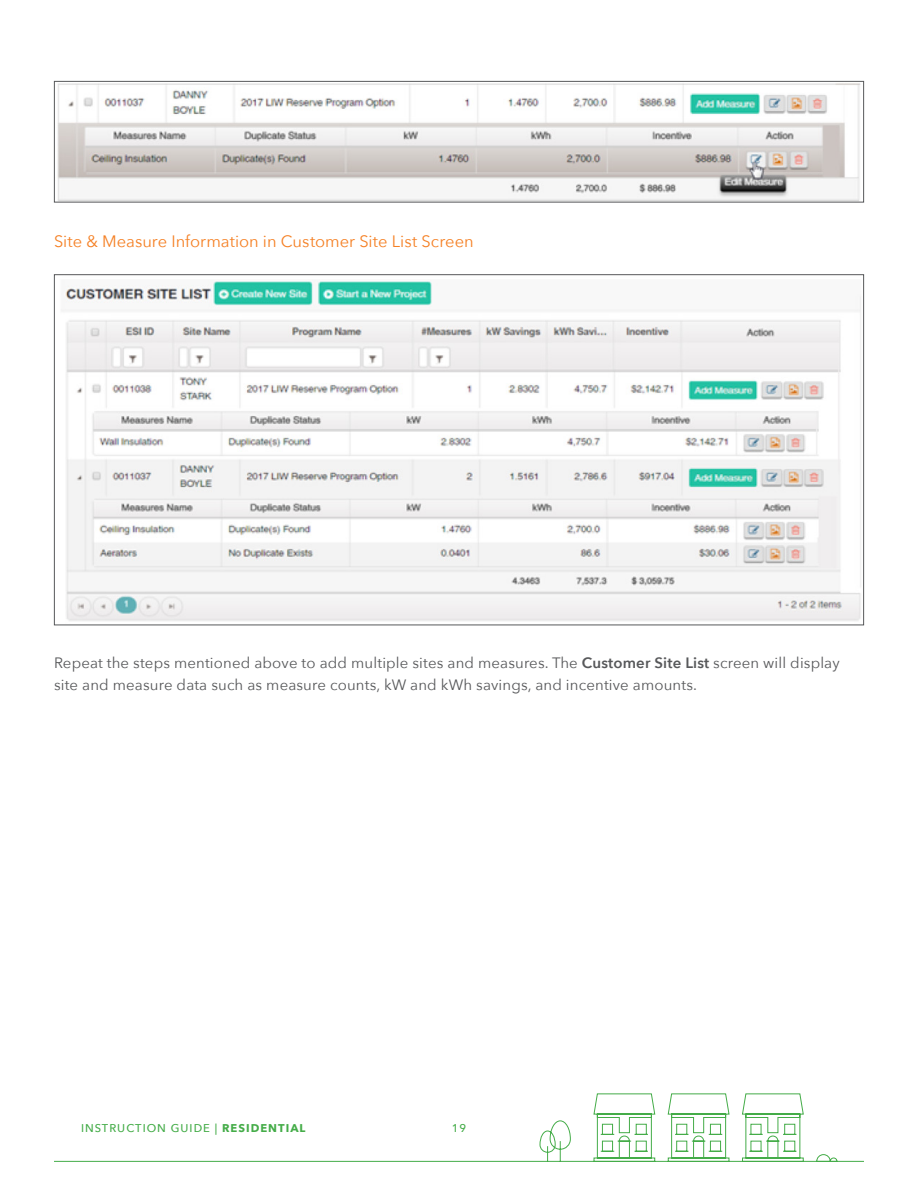
<style>
.page{position:relative;width:918px;height:1188px;background:#fff}
.page>*{position:absolute;margin:0;border:0;box-sizing:border-box;transform-origin:0 0}
.Paragraph_Style_1{font:16.5px "Avenir Next";color:#f58024}
.Paragraph_Style_1-2{font:15px/22.5px "Avenir Next";letter-spacing:.01em;color:#57585a}
.t1{font:500 11.25px "Avenir Next";letter-spacing:.09em;color:#44ac48}
.s1{font-weight:600}
.s2{font-weight:700}
</style>
<div class="page">
<img style="left:57px;top:83px;width:804px;height:117px">
<div style="left:54px;top:81px;width:810px;height:121px;border:1px solid #57585a"></div>
<img style="left:61px;top:280px;width:800px;height:341px">
<svg style="left:54px;top:1093px;width:810px;height:69px"></svg>
<p class="Paragraph_Style_1" style="left:54px;top:227px;width:421px">Site &amp; Measure Information in Customer Site List Screen</p>
<p class="Paragraph_Style_1-2" style="left:54px;top:651px;width:787px">Repeat the steps mentioned above to add multiple sites and measures. The <span class="s1">Customer Site List</span> screen will display site and measure data such as measure counts, kW and kWh savings, and incentive amounts.</p>
<p class="t1" style="left:81px;top:1119px;width:226px">INSTRUCTION GUIDE | <span class="s2">RESIDENTIAL</span></p>
<p class="t1" style="left:452px;top:1119px;width:16px">19</p>
</div>
